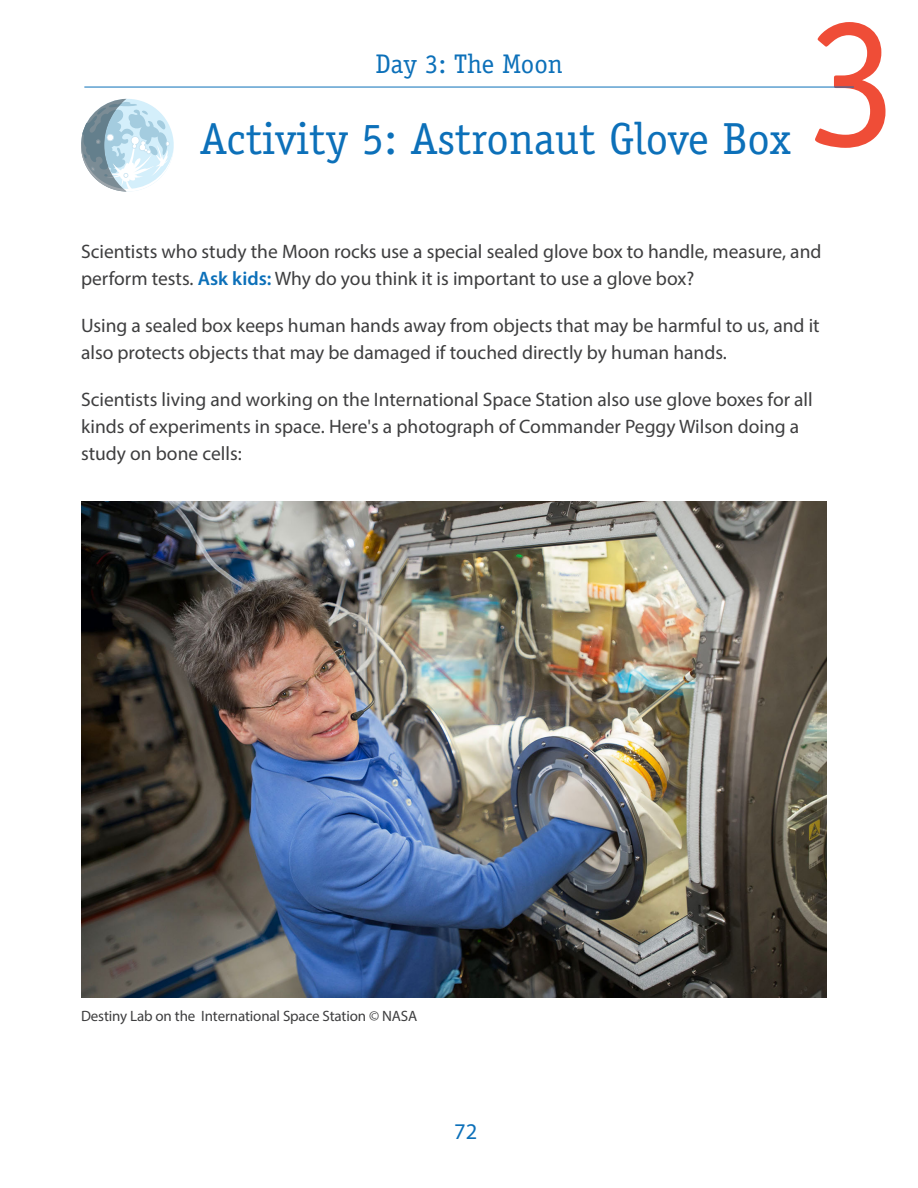
<style>
.page{position:relative;width:918px;height:1188px;background:#fff}
.page>*{position:absolute;margin:0;border:0;box-sizing:border-box;transform-origin:0 0}
.t1{font:187.5px "Officina Serif Std";color:#ef4d37}
.Page_header{font:45px "Officina Serif Std";color:#0c70b9}
.Day___topic{font:27px "Officina Serif Std";color:#0c70b9}
.Sub-subhead{font:22.5px "Myriad Pro";color:#0c70b9}
.t2{font:19.5px/27px "Myriad Pro";color:#3e3e3f}
.t3{font:15px "Myriad Pro";letter-spacing:-.01em;color:#3e3e3f}
.s1{font-weight:600;color:#0c70b9}
</style>
<div class="page">
<hr style="left:84px;top:87px;width:770px;height:1px;background:#0c70b9">
<svg style="left:81px;top:98px;width:93px;height:94px"></svg>
<img style="left:81px;top:501px;width:745px;height:496px">
<p class="Day___topic" style="left:375px;top:48px;width:189px">Day 3: The Moon</p>
<p class="Page_header" style="left:200px;top:113px;width:593px">Activity 5: Astronaut Glove Box</p>
<h1 class="t1" style="left:805px;top:-28px;width:95px">3</h1>
<p class="t2" style="left:81px;top:237px;width:742px">Scientists who study the Moon rocks use a special sealed glove box to handle, measure, and perform tests. <span class="s1">Ask kids:</span> Why do you think it is important to use a glove box?</p>
<p class="t2" style="left:81px;top:312px;width:740px">Using a sealed box keeps human hands away from objects that may be harmful to us, and it also protects objects that may be damaged if touched directly by human hands.</p>
<p class="t2" style="left:81px;top:386px;width:733px">Scientists living and working on the International Space Station also use glove boxes for all kinds of experiments in space. Here's a photograph of Commander Peggy Wilson doing a study on bone cells:</p>
<p class="t3" style="left:81px;top:1007px;width:338px">Destiny Lab on the International Space Station © NASA</p>
<p class="Sub-subhead" style="left:454px;top:1117px;width:25px">72</p>
</div>
